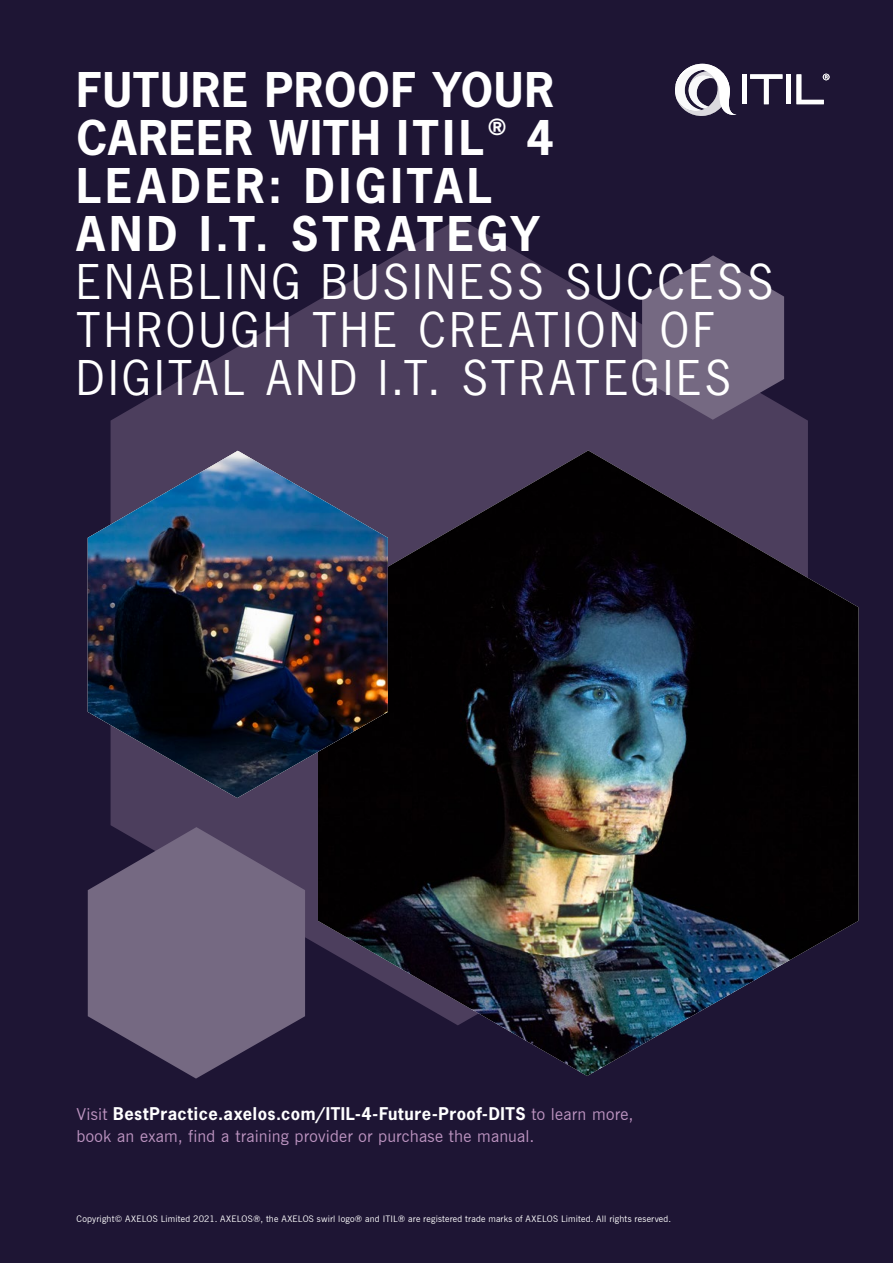
<style>
.page{position:relative;width:893px;height:1263px;background:#1e1534}
.page>*{position:absolute;margin:0;border:0;box-sizing:border-box;transform-origin:0 0}
.t1{font:45px/48px "News Gothic Std";letter-spacing:.085em;color:#fff}
.t2{font:700 45px/48px "News Gothic Std";letter-spacing:.035em;color:#fff}
.t3{font:700 45px/48px "News Gothic Std";letter-spacing:.09em;color:#fff}
.t4{font:700 21px "News Gothic Std";color:#fff}
.t5{font:700 16.5px "News Gothic Std";letter-spacing:.035em;color:#fff}
.t6{font:16.5px "News Gothic BT";letter-spacing:.015em;color:#bd94c1}
.t7{font:9px "News Gothic BT";letter-spacing:.02em;color:#fff}
.s1{font-family:"News Gothic BT";font-weight:400;color:#bd94c1}
</style>
<div class="page">
<svg style="left:111px;top:218px;width:697px;height:727px;fill:#4c3e5d"></svg>
<svg style="left:642px;top:255px;width:142px;height:165px;background:#645872"></svg>
<svg style="left:88px;top:827px;width:217px;height:251px;fill:#756982"></svg>
<img style="left:318px;top:450px;width:540px;height:626px">
<div style="left:742px;top:74px;width:5px;height:30px;background:#fff"></div>
<svg style="left:750px;top:74px;width:32px;height:30px"></svg>
<hr style="left:786px;top:74px;width:4px;height:30px;background:#fff">
<svg style="left:796px;top:74px;width:33px;height:30px"></svg>
<svg style="left:675px;top:64px;width:62px;height:52px"></svg>
<img style="left:88px;top:451px;width:300px;height:347px">
<h1 class="t2" style="left:77px;top:65px;width:480px">FUTURE PROOF YOUR<br>CAREER WITH ITIL</h1>
<h2 class="t4" style="left:488px;top:113px;width:20px">®</h2>
<h1 class="t2" style="left:526px;top:113px;width:29px">4</h1>
<h1 class="t3" style="left:77px;top:161px;width:465px">LEADER: DIGITAL<br>AND I.T. STRATEGY</h1>
<h1 class="t1" style="left:77px;top:257px;width:698px">ENABLING BUSINESS SUCCESS<br>THROUGH THE CREATION OF<br>DIGITAL AND I.T. STRATEGIES</h1>
<h3 class="t5" style="left:77px;top:1102px;width:558px"><span class="s1">Visit</span> BestPractice.axelos.com/ITIL-4-Future-Proof-DITS <span class="s1">to learn more,</span></h3>
<h3 class="t6" style="left:77px;top:1126px;width:459px">book an exam, find a training provider or purchase the manual.</h3>
<p class="t7" style="left:77px;top:1213px;width:596px">Copyright© AXELOS Limited 2021. AXELOS®, the AXELOS swirl logo® and ITIL® are registered trade marks of AXELOS Limited. All rights reserved.</p>
</div>
